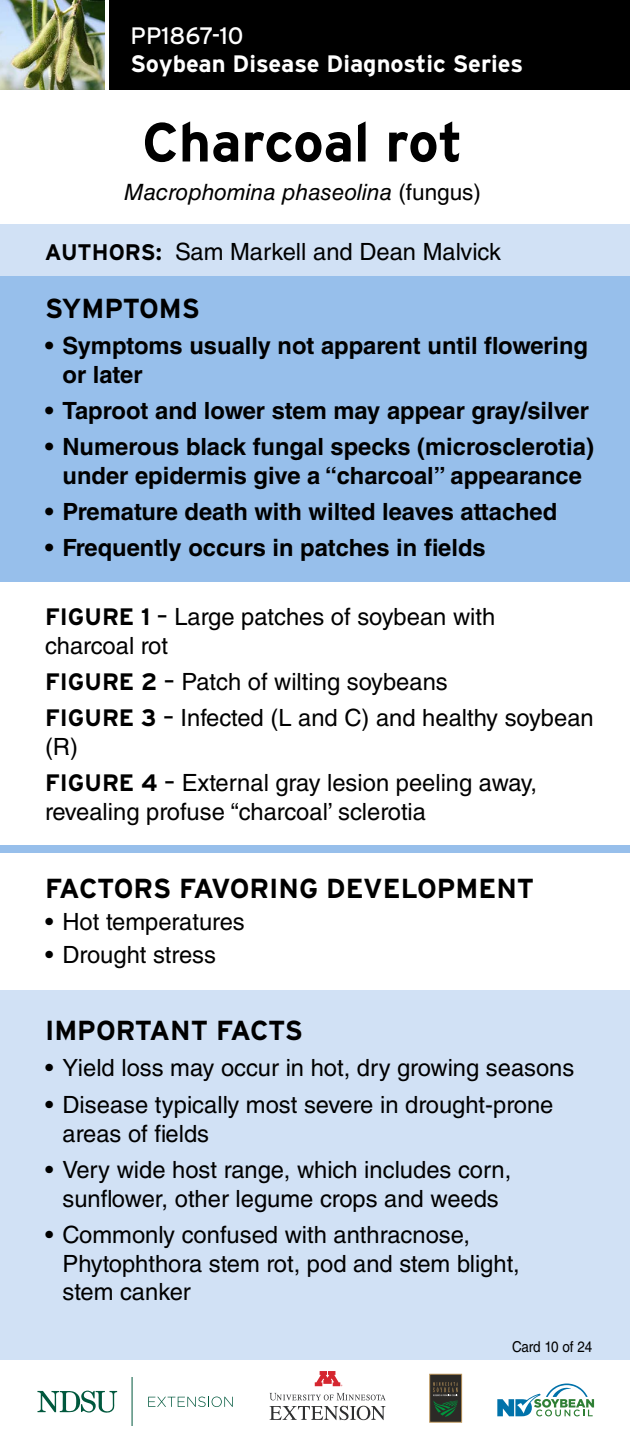
<style>
.page{position:relative;width:630px;height:1440px;background:#fff}
.page>*{position:absolute;margin:0;border:0;box-sizing:border-box;transform-origin:0 0}
.t1{font:700 55px "Interstate";letter-spacing:-.005em;color:#000}
.t2{font:700 27.5px "Interstate";color:#000}
.t3{font:23.75px/28.8px "Helvetica LT Std";color:#000}
.t4{font:700 23.75px/28.8px "Helvetica LT Std";color:#000}
.t5{font:700 23.75px "Interstate";color:#fff}
.t6{font:23.75px "Interstate";color:#fff}
.t7{font:italic 22.5px "Helvetica LT Std";color:#000}
.t8{font:15px "Helvetica LT Std";letter-spacing:-.01em;color:#000;scale:.9 1}
.s1{font-style:normal}
.s2{font-family:"Interstate";font-weight:700;font-size:22.5px}
.s3{font-family:"Interstate";font-weight:700}
.s4{font-family:"Interstate"}
</style>
<div class="page">
<div style="left:0;top:224px;width:630px;height:82px;background:#d1e1f5"></div>
<div style="left:0;top:276px;width:630px;height:306px;background:#97bfeb"></div>
<div style="left:0;top:845px;width:630px;height:8px;background:#97bfeb"></div>
<div style="left:0;top:990px;width:630px;height:370px;background:#d1e1f5"></div>
<div style="left:109px;top:0;width:521px;height:90px;background:#000"></div>
<div style="left:430px;top:1374px;width:32px;height:48px;background:#2c2a27"></div>
<div style="left:429px;top:1374px;width:33px;height:48px;border:1px solid #ba955c"></div>
<svg style="left:433px;top:1382px;width:25px;height:35px"></svg>
<svg style="left:315px;top:1371px;width:27px;height:15px"></svg>
<svg style="left:270px;top:1406px;width:116px;height:14px"></svg>
<svg style="left:270px;top:1393px;width:115px;height:7px"></svg>
<img style="left:0;top:0;width:105px;height:90px">
<svg style="left:37px;top:1390px;width:80px;height:23px"></svg>
<hr style="left:132px;top:1378px;width:1px;height:48px;background:#00583d">
<svg style="left:148px;top:1397px;width:85px;height:10px"></svg>
<svg style="left:497px;top:1384px;width:97px;height:32px"></svg>
<p class="t6" style="left:131px;top:22px;width:115px">PP1867-10</p>
<p class="t5" style="left:131px;top:49px;width:394px">Soybean Disease Diagnostic Series</p>
<h1 class="t1" style="left:142px;top:109px;width:322px">Charcoal rot</h1>
<p class="t7" style="left:124px;top:179px;width:359px">Macrophomina phaseolina <span class="s1">(fungus)</span></p>
<p class="t3" style="left:45px;top:237px;width:457px"><span class="s2">AUTHORS:</span> Sam Markell and Dean Malvick</p>
<p class="t2" style="left:45px;top:291px;width:157px">SYMPTOMS</p>
<p class="t4" style="left:63px;top:331px;width:527px;text-indent:-18px">• Symptoms usually not apparent until flowering or later</p>
<p class="t4" style="left:45px;top:396px;width:545px">• Taproot and lower stem may appear gray/silver</p>
<p class="t4" style="left:45px;top:432px;width:550px;text-align:center">• Numerous black fungal specks (microsclerotia) under epidermis give a “charcoal” appearance</p>
<p class="t4" style="left:45px;top:497px;width:514px">• Premature death with wilted leaves attached</p>
<p class="t4" style="left:45px;top:533px;width:442px">• Frequently occurs in patches in fields</p>
<p class="t3" style="left:45px;top:602px;width:452px"><span class="s3">FIGURE 1</span> <span class="s4">–</span> Large patches of soybean with charcoal rot</p>
<p class="t3" style="left:45px;top:664px;width:550px;line-height:36.2px"><span class="s3">FIGURE 2</span> <span class="s4">–</span> Patch of wilting soybeans<br><span class="s3">FIGURE 3</span> <span class="s4">–</span> Infected (L and C) and healthy soybean</p>
<p class="t3" style="left:45px;top:729px;width:494px;line-height:36.2px">(R)<br><span class="s3">FIGURE 4</span> <span class="s4">–</span> External gray lesion peeling away,</p>
<p class="t3" style="left:45px;top:798px;width:383px">revealing profuse “charcoal’ sclerotia</p>
<p class="t2" style="left:45px;top:871px;width:491px">FACTORS FAVORING DEVELOPMENT</p>
<p class="t3" style="left:45px;top:907px;width:201px">• Hot temperatures</p>
<p class="t3" style="left:45px;top:940px;width:172px">• Drought stress</p>
<p class="t2" style="left:45px;top:1014px;width:260px">IMPORTANT FACTS</p>
<p class="t3" style="left:45px;top:1054px;width:531px">• Yield loss may occur in hot, dry growing seasons</p>
<p class="t3" style="left:63px;top:1090px;width:492px;text-indent:-18px">• Disease typically most severe in drought-prone areas of fields</p>
<p class="t3" style="left:45px;top:1155px;width:468px;text-align:center">• Very wide host range, which includes corn, sunflower, other legume crops and weeds</p>
<p class="t3" style="left:63px;top:1220px;width:459px;text-indent:-18px">• Commonly confused with anthracnose,<br>Phytophthora stem rot, pod and stem blight, stem canker</p>
<p class="t8" style="left:512px;top:1338px;width:91px">Card 10 of 24</p>
</div>
